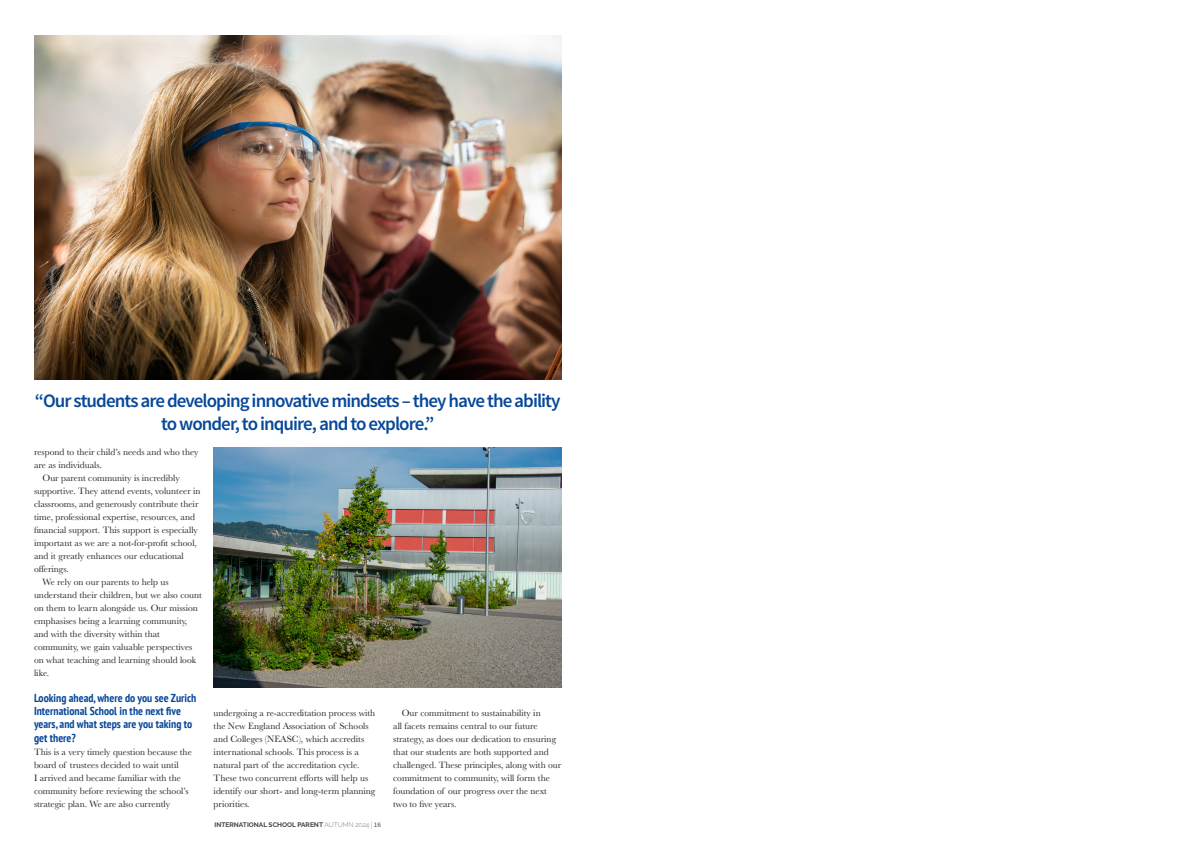
<style>
.page{position:relative;width:1191px;height:842px;background:#fff}
.page>*{position:absolute;margin:0;border:0;box-sizing:border-box;transform-origin:0 0}
.t1{font:600 19px/23px "Source Sans Pro";letter-spacing:-.05em;color:#07489a;text-align:center}
.t2{font:700 condensed 11.5px/13px "PT Sans";color:#07489a}
.t3{font:9.5px/13px "Baskerville";color:#231f20}
.t4{font:700 6.6px "Raleway";color:#414042}
.s1{font-weight:200}
.s2{font-family:"Source Sans Pro";font-weight:300;font-size:7px;color:#6d6e71}
.s3{font-family:"Source Sans Pro";font-weight:600;font-size:7px;color:#6d6e71}
</style>
<div class="page">
<img style="left:34px;top:35px;width:527px;height:345px">
<img style="left:214px;top:447px;width:347px;height:240px">
<h1 class="t1" style="left:35px;top:390px;width:527px">“Our students are developing innovative mindsets – they have the ability to wonder, to inquire, and to explore.”</h1>
<p class="t3" style="left:34px;top:446px;width:166px">respond to their child’s needs and who they</p>
<p class="t3" style="left:34px;top:459px;width:69px">are as individuals.</p>
<p class="t3" style="left:43px;top:472px;width:139px">Our parent community is incredibly</p>
<p class="t3" style="left:34px;top:485px;width:168px">supportive. They attend events, volunteer in</p>
<p class="t3" style="left:34px;top:498px;width:166px">classrooms, and generously contribute their</p>
<p class="t3" style="left:34px;top:511px;width:162px">time, professional expertise, resources, and</p>
<p class="t3" style="left:34px;top:524px;width:165px">financial support. This support is especially</p>
<p class="t3" style="left:34px;top:537px;width:164px">important as we are a not-for-profit school,</p>
<p class="t3" style="left:34px;top:550px;width:151px">and it greatly enhances our educational</p>
<p class="t3" style="left:34px;top:563px;width:36px">offerings.</p>
<p class="t3" style="left:43px;top:576px;width:128px">We rely on our parents to help us</p>
<p class="t3" style="left:34px;top:589px;width:169px">understand their children, but we also count</p>
<p class="t3" style="left:34px;top:602px;width:165px">on them to learn alongside us. Our mission</p>
<p class="t3" style="left:34px;top:614px;width:155px">emphasises being a learning community,</p>
<p class="t3" style="left:34px;top:627px;width:127px">and with the diversity within that</p>
<p class="t3" style="left:34px;top:640px;width:160px">community, we gain valuable perspectives</p>
<p class="t3" style="left:34px;top:653px;width:164px">on what teaching and learning should look</p>
<p class="t3" style="left:34px;top:666px;width:17px">like.</p>
<p class="t2" style="left:34px;top:691px;width:164px">Looking ahead, where do you see Zurich<br>International School in the next five years, and what steps are you taking to</p>
<p class="t2" style="left:34px;top:732px;width:43px">get there?</p>
<p class="t3" style="left:34px;top:746px;width:159px">This is a very timely question because the board of trustees decided to wait until<br>I arrived and became familiar with the community before reviewing the school’s strategic plan. We are also currently</p>
<p class="t3" style="left:214px;top:706px;width:163px">undergoing a re-accreditation process with the New England Association of Schools and Colleges (NEASC), which accredits international schools. This process is a natural part of the accreditation cycle.<br>These two concurrent efforts will help us identify our short- and long-term planning priorities.</p>
<p class="t3" style="left:393px;top:706px;width:170px;text-indent:9px">Our commitment to sustainability in<br>all facets remains central to our future strategy, as does our dedication to ensuring that our students are both supported and challenged. These principles, along with our commitment to community, will form the foundation of our progress over the next two to five years.</p>
<p class="t4" style="left:214px;top:821px;width:168px">INTERNATIONAL SCHOOL PARENT <span class="s1">AUTUMN 2024</span> <span class="s2">|</span> <span class="s3">16</span></p>
</div>
